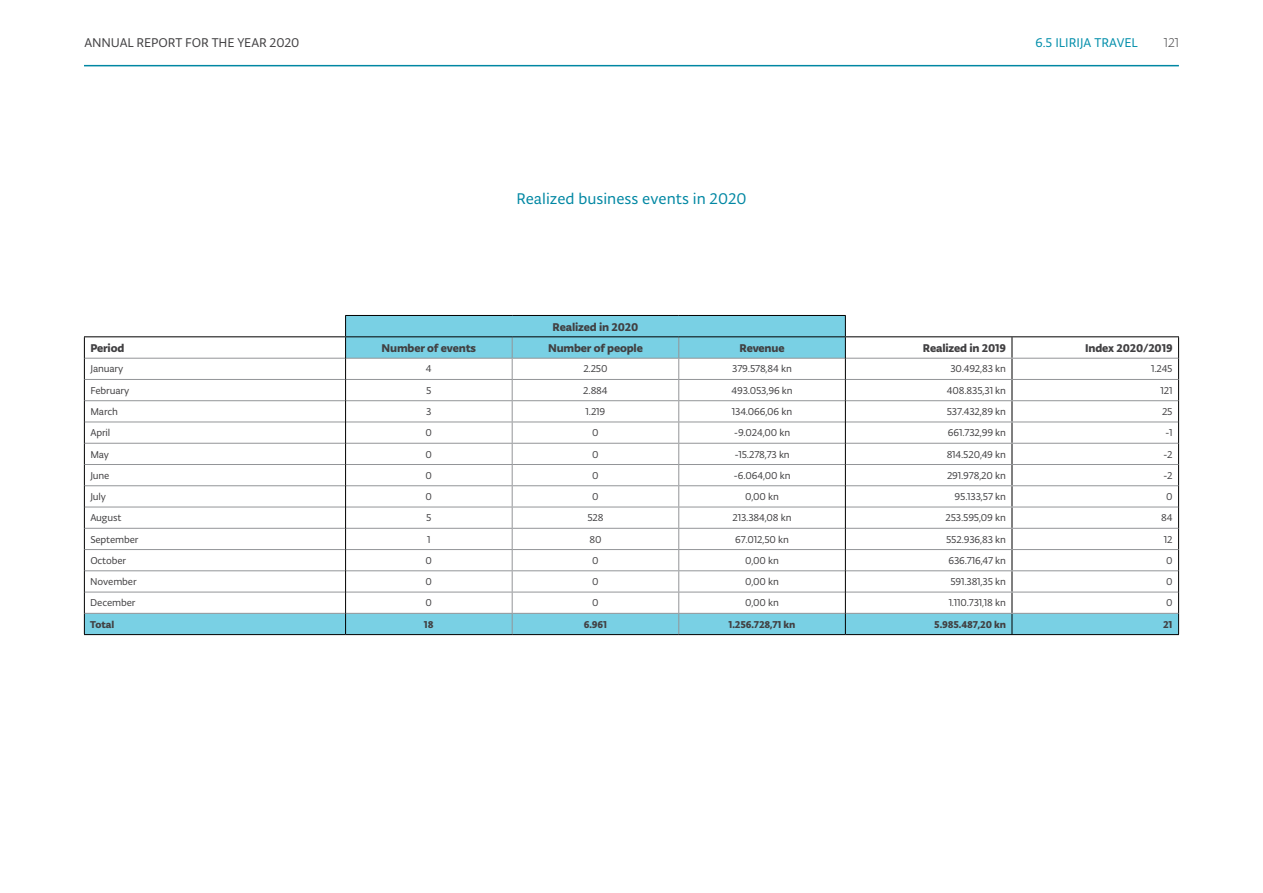
<style>
.page{position:relative;width:1263px;height:893px;background:#fff}
.page>*{position:absolute;margin:0;border:0;box-sizing:border-box;transform-origin:0 0}
.t1{font:16.5px "Typonine Sans Std";color:#0087a3}
.t2{font:13.5px "Typonine Sans Std";letter-spacing:-.01em;color:#414042}
.t3{font:13.5px "Typonine Sans Std";color:#008eaa}
.t4{font:300 13.5px "Typonine Sans Std";color:#414042}
.t5{font:12px "Typonine Sans Std Bld";letter-spacing:-.015em;color:#414042}
.t6{font:10.65px "Typonine Sans Std";letter-spacing:-.015em;color:#414042}
.t7{font:10.65px "Typonine Sans Std Bld";letter-spacing:-.015em;color:#414042}
</style>
<div class="page">
<hr style="left:84px;top:65px;width:1095px;height:1px;background:#0087a3">
<svg style="left:85px;top:316px;width:760px;height:318px"></svg>
<svg style="left:84px;top:337px;width:1px;height:297px"></svg>
<hr style="left:85px;top:358px;width:260px;height:1px;background:#939598">
<hr style="left:346px;top:358px;width:166px;height:1px;background:#939598">
<hr style="left:512px;top:358px;width:167px;height:1px;background:#939598">
<hr style="left:679px;top:358px;width:166px;height:1px;background:#939598">
<hr style="left:85px;top:379px;width:260px;height:1px;background:#939598">
<hr style="left:346px;top:379px;width:166px;height:1px;background:#939598">
<hr style="left:512px;top:379px;width:167px;height:1px;background:#939598">
<hr style="left:679px;top:379px;width:166px;height:1px;background:#939598">
<hr style="left:85px;top:400px;width:260px;height:1px;background:#939598">
<hr style="left:346px;top:400px;width:166px;height:1px;background:#939598">
<hr style="left:512px;top:400px;width:167px;height:1px;background:#939598">
<hr style="left:679px;top:400px;width:166px;height:1px;background:#939598">
<hr style="left:85px;top:422px;width:260px;height:1px;background:#939598">
<hr style="left:346px;top:422px;width:166px;height:1px;background:#939598">
<hr style="left:512px;top:422px;width:167px;height:1px;background:#939598">
<hr style="left:679px;top:422px;width:166px;height:1px;background:#939598">
<hr style="left:85px;top:443px;width:260px;height:1px;background:#939598">
<hr style="left:346px;top:443px;width:166px;height:1px;background:#939598">
<hr style="left:512px;top:443px;width:167px;height:1px;background:#939598">
<hr style="left:679px;top:443px;width:166px;height:1px;background:#939598">
<hr style="left:85px;top:464px;width:260px;height:1px;background:#939598">
<hr style="left:346px;top:464px;width:166px;height:1px;background:#939598">
<hr style="left:512px;top:464px;width:167px;height:1px;background:#939598">
<hr style="left:679px;top:464px;width:166px;height:1px;background:#939598">
<hr style="left:85px;top:485px;width:260px;height:1px;background:#939598">
<hr style="left:346px;top:485px;width:166px;height:1px;background:#939598">
<hr style="left:512px;top:485px;width:167px;height:1px;background:#939598">
<hr style="left:679px;top:485px;width:166px;height:1px;background:#939598">
<hr style="left:85px;top:507px;width:260px;height:1px;background:#939598">
<hr style="left:346px;top:507px;width:166px;height:1px;background:#939598">
<hr style="left:512px;top:507px;width:167px;height:1px;background:#939598">
<hr style="left:679px;top:507px;width:166px;height:1px;background:#939598">
<hr style="left:85px;top:528px;width:260px;height:1px;background:#939598">
<hr style="left:346px;top:528px;width:166px;height:1px;background:#939598">
<hr style="left:512px;top:528px;width:167px;height:1px;background:#939598">
<hr style="left:679px;top:528px;width:166px;height:1px;background:#939598">
<hr style="left:85px;top:549px;width:260px;height:1px;background:#939598">
<hr style="left:346px;top:549px;width:166px;height:1px;background:#939598">
<hr style="left:512px;top:549px;width:167px;height:1px;background:#939598">
<hr style="left:679px;top:549px;width:166px;height:1px;background:#939598">
<hr style="left:85px;top:570px;width:260px;height:1px;background:#939598">
<hr style="left:346px;top:570px;width:166px;height:1px;background:#939598">
<hr style="left:512px;top:570px;width:167px;height:1px;background:#939598">
<hr style="left:679px;top:570px;width:166px;height:1px;background:#939598">
<hr style="left:85px;top:592px;width:260px;height:1px;background:#939598">
<hr style="left:346px;top:592px;width:166px;height:1px;background:#939598">
<hr style="left:512px;top:592px;width:167px;height:1px;background:#939598">
<hr style="left:679px;top:592px;width:166px;height:1px;background:#939598">
<svg style="left:512px;top:337px;width:1px;height:297px"></svg>
<svg style="left:678px;top:337px;width:1px;height:297px"></svg>
<hr style="left:345px;top:315px;width:167px;height:1px;background:#000">
<hr style="left:512px;top:315px;width:167px;height:1px;background:#000">
<hr style="left:679px;top:315px;width:167px;height:1px;background:#000">
<hr style="left:84px;top:336px;width:262px;height:1px;background:#000">
<hr style="left:346px;top:336px;width:166px;height:1px;background:#000">
<hr style="left:512px;top:336px;width:167px;height:1px;background:#000">
<hr style="left:679px;top:336px;width:166px;height:1px;background:#000">
<hr style="left:85px;top:613px;width:260px;height:1px;background:#939598">
<hr style="left:346px;top:613px;width:166px;height:1px;background:#939598">
<hr style="left:512px;top:613px;width:167px;height:1px;background:#939598">
<hr style="left:679px;top:613px;width:166px;height:1px;background:#939598">
<hr style="left:84px;top:634px;width:262px;height:1px;background:#000">
<hr style="left:346px;top:634px;width:166px;height:1px;background:#000">
<hr style="left:512px;top:634px;width:167px;height:1px;background:#000">
<hr style="left:679px;top:634px;width:166px;height:1px;background:#000">
<svg style="left:345px;top:316px;width:1px;height:318px"></svg>
<svg style="left:845px;top:316px;width:334px;height:319px"></svg>
<p class="t2" style="left:84px;top:34px;width:217px">ANNUAL REPORT FOR THE YEAR 2020</p>
<p class="t3" style="left:1035px;top:34px;width:104px">6.5 ILIRIJA TRAVEL</p>
<p class="t4" style="left:1164px;top:34px;width:16px">121</p>
<h1 class="t1" style="left:516px;top:189px;width:232px">Realized business events in 2020</h1>
<p class="t5" style="left:553px;top:320px;width:87px">Realized in 2020</p>
<p class="t5" style="left:90px;top:341px;width:35px">Period</p>
<p class="t5" style="left:382px;top:341px;width:96px">Number of events</p>
<p class="t5" style="left:548px;top:341px;width:96px">Number of people</p>
<p class="t5" style="left:739px;top:341px;width:47px">Revenue</p>
<p class="t5" style="left:923px;top:341px;width:85px">Realized in 2019</p>
<p class="t5" style="left:1085px;top:341px;width:89px">Index 2020/2019</p>
<p class="t6" style="left:90px;top:363px;width:34px">January</p>
<p class="t6" style="left:426px;top:363px;width:7px">4</p>
<p class="t6" style="left:583px;top:363px;width:26px">2.250</p>
<p class="t6" style="left:732px;top:363px;width:61px">379.578,84 kn</p>
<p class="t6" style="left:950px;top:363px;width:57px">30.492,83 kn</p>
<p class="t6" style="left:1151px;top:363px;width:23px">1.245</p>
<p class="t6" style="left:90px;top:384px;width:40px">February</p>
<p class="t6" style="left:426px;top:384px;width:7px">5</p>
<p class="t6" style="left:583px;top:384px;width:26px">2.884</p>
<p class="t6" style="left:731px;top:384px;width:63px">493.053,96 kn</p>
<p class="t6" style="left:947px;top:384px;width:61px">408.835,31 kn</p>
<p class="t6" style="left:1160px;top:384px;width:13px">121</p>
<p class="t6" style="left:90px;top:405px;width:29px">March</p>
<p class="t6" style="left:426px;top:405px;width:7px">3</p>
<p class="t6" style="left:586px;top:405px;width:21px">1.219</p>
<p class="t6" style="left:732px;top:405px;width:62px">134.066,06 kn</p>
<p class="t6" style="left:947px;top:405px;width:61px">537.432,89 kn</p>
<p class="t6" style="left:1162px;top:405px;width:12px">25</p>
<p class="t6" style="left:90px;top:427px;width:21px">April</p>
<p class="t6" style="left:426px;top:427px;width:8px">0</p>
<p class="t6" style="left:592px;top:427px;width:8px">0</p>
<p class="t6" style="left:734px;top:427px;width:58px">-9.024,00 kn</p>
<p class="t6" style="left:948px;top:427px;width:60px">661.732,99 kn</p>
<p class="t6" style="left:1165px;top:427px;width:9px">-1</p>
<p class="t6" style="left:90px;top:448px;width:20px">May</p>
<p class="t6" style="left:426px;top:448px;width:8px">0</p>
<p class="t6" style="left:592px;top:448px;width:8px">0</p>
<p class="t6" style="left:734px;top:448px;width:57px">-15.278,73 kn</p>
<p class="t6" style="left:947px;top:448px;width:61px">814.520,49 kn</p>
<p class="t6" style="left:1163px;top:448px;width:11px">-2</p>
<p class="t6" style="left:90px;top:469px;width:21px">June</p>
<p class="t6" style="left:426px;top:469px;width:8px">0</p>
<p class="t6" style="left:592px;top:469px;width:8px">0</p>
<p class="t6" style="left:733px;top:469px;width:59px">-6.064,00 kn</p>
<p class="t6" style="left:947px;top:469px;width:60px">291.978,20 kn</p>
<p class="t6" style="left:1163px;top:469px;width:11px">-2</p>
<p class="t6" style="left:90px;top:490px;width:17px">July</p>
<p class="t6" style="left:426px;top:490px;width:8px">0</p>
<p class="t6" style="left:592px;top:490px;width:8px">0</p>
<p class="t6" style="left:745px;top:490px;width:35px">0,00 kn</p>
<p class="t6" style="left:954px;top:490px;width:53px">95.133,57 kn</p>
<p class="t6" style="left:1166px;top:490px;width:8px">0</p>
<p class="t6" style="left:90px;top:512px;width:33px">August</p>
<p class="t6" style="left:426px;top:512px;width:7px">5</p>
<p class="t6" style="left:587px;top:512px;width:18px">528</p>
<p class="t6" style="left:732px;top:512px;width:61px">213.384,08 kn</p>
<p class="t6" style="left:945px;top:512px;width:62px">253.595,09 kn</p>
<p class="t6" style="left:1161px;top:512px;width:13px">84</p>
<p class="t6" style="left:90px;top:533px;width:50px">September</p>
<p class="t6" style="left:427px;top:533px;width:5px">1</p>
<p class="t6" style="left:589px;top:533px;width:14px">80</p>
<p class="t6" style="left:735px;top:533px;width:55px">67.012,50 kn</p>
<p class="t6" style="left:946px;top:533px;width:61px">552.936,83 kn</p>
<p class="t6" style="left:1164px;top:533px;width:10px">12</p>
<p class="t6" style="left:90px;top:554px;width:37px">October</p>
<p class="t6" style="left:426px;top:554px;width:8px">0</p>
<p class="t6" style="left:592px;top:554px;width:8px">0</p>
<p class="t6" style="left:745px;top:554px;width:35px">0,00 kn</p>
<p class="t6" style="left:948px;top:554px;width:59px">636.716,47 kn</p>
<p class="t6" style="left:1166px;top:554px;width:8px">0</p>
<p class="t6" style="left:90px;top:575px;width:48px">November</p>
<p class="t6" style="left:426px;top:575px;width:8px">0</p>
<p class="t6" style="left:592px;top:575px;width:8px">0</p>
<p class="t6" style="left:745px;top:575px;width:35px">0,00 kn</p>
<p class="t6" style="left:950px;top:575px;width:57px">591.381,35 kn</p>
<p class="t6" style="left:1166px;top:575px;width:8px">0</p>
<p class="t6" style="left:90px;top:597px;width:47px">December</p>
<p class="t6" style="left:426px;top:597px;width:8px">0</p>
<p class="t6" style="left:592px;top:597px;width:8px">0</p>
<p class="t6" style="left:745px;top:597px;width:35px">0,00 kn</p>
<p class="t6" style="left:949px;top:597px;width:59px">1.110.731,18 kn</p>
<p class="t6" style="left:1166px;top:597px;width:8px">0</p>
<p class="t7" style="left:90px;top:618px;width:25px">Total</p>
<p class="t7" style="left:424px;top:618px;width:11px">18</p>
<p class="t7" style="left:584px;top:618px;width:25px">6.961</p>
<p class="t7" style="left:729px;top:618px;width:68px">1.256.728,71 kn</p>
<p class="t7" style="left:934px;top:618px;width:73px">5.985.487,20 kn</p>
<p class="t7" style="left:1163px;top:618px;width:11px">21</p>
</div>
